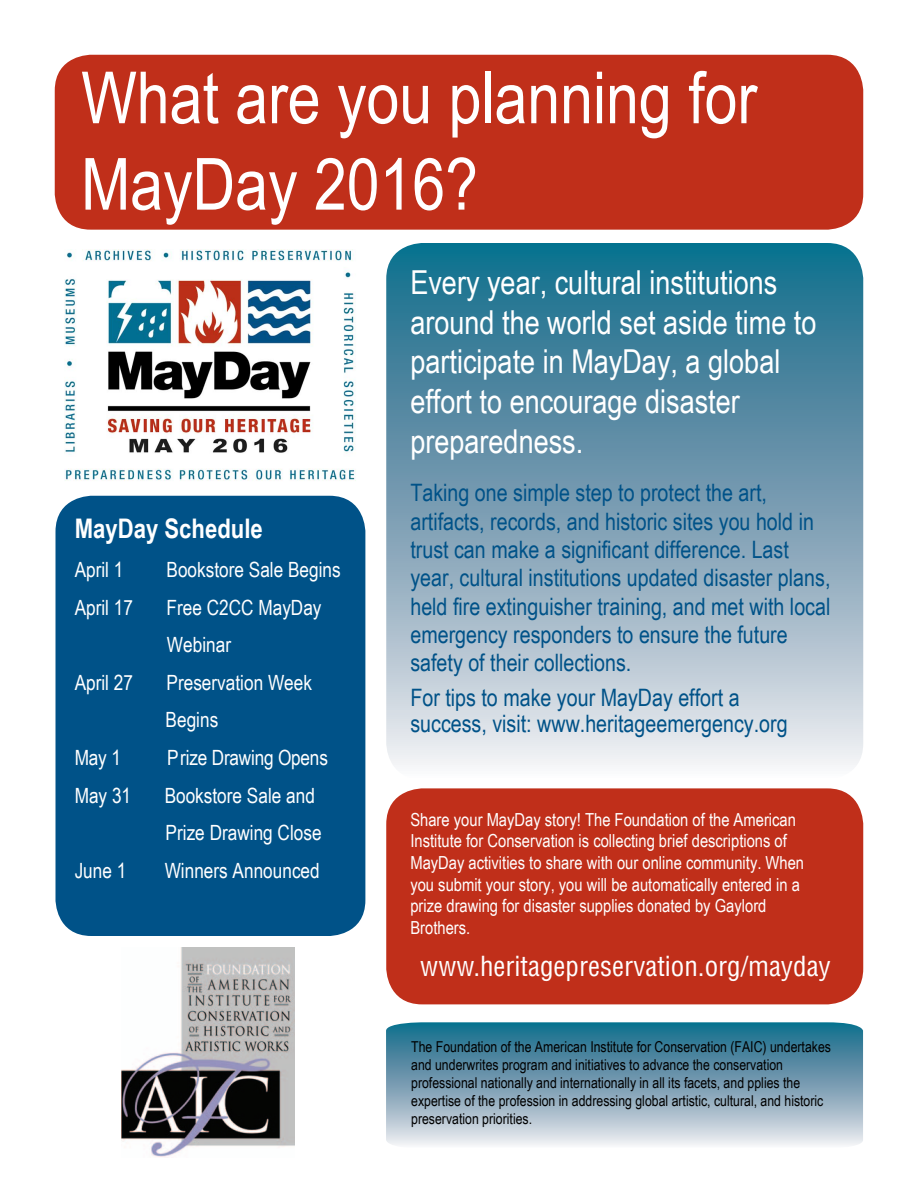
<style>
.page{position:relative;width:918px;height:1188px;background:#fff}
.page>*{position:absolute;margin:0;border:0;box-sizing:border-box;transform-origin:0 0}
.t1{font:72px/86.4px "Arial Narrow";color:#fff}
.t2{font:33px/39.6px "Arial Narrow";color:#fff}
.t3{font:condensed 27px "Helvetica";color:#fff}
.t4{font:700 27px "Arial Narrow";color:#fff}
.t5{font:24px/28.3px "Arial Narrow";color:#005288}
.t6{font:21px/37.5px "Arial Narrow";color:#fff}
.t7{font:18px/21.6px "Arial Narrow";color:#fff}
.t8{font:15px/18px "Arial Narrow";color:#000}
</style>
<div class="page">
<div style="left:55px;top:55px;width:808px;height:175px;background:#c02f1a;border-radius:36px"></div>
<svg style="left:386px;top:243px;width:477px;height:522px;background:#7ba3b7"></svg>
<div style="left:386px;top:788px;width:477px;height:216px;background:#c02f1a;border-radius:36px"></div>
<div style="left:56px;top:496px;width:309px;height:440px;background:#005288;border-radius:36px"></div>
<img style="left:64px;top:250px;width:292px;height:231px">
<svg style="left:386px;top:1022px;width:477px;height:123px;background:#7ba3b7"></svg>
<img style="left:121px;top:948px;width:174px;height:209px">
<h1 class="t1" style="left:81px;top:52px;width:678px">What are you planning for<br>MayDay 2016?</h1>
<p class="t4" style="left:75px;top:508px;width:190px">MayDay Schedule</p>
<p class="t6" style="left:75px;top:551px;width:50px">April 1</p>
<p class="t6" style="left:167px;top:551px;width:176px">Bookstore Sale Begins</p>
<p class="t6" style="left:75px;top:588px;width:60px">April 17</p>
<p class="t6" style="left:167px;top:588px;width:157px">Free C2CC MayDay<br>Webinar</p>
<p class="t6" style="left:75px;top:663px;width:60px">April 27</p>
<p class="t6" style="left:166px;top:663px;width:148px">Preservation Week<br>Begins</p>
<p class="t6" style="left:75px;top:738px;width:48px">May 1</p>
<p class="t6" style="left:167px;top:738px;width:162px">Prize Drawing Opens</p>
<p class="t6" style="left:75px;top:776px;width:58px">May 31</p>
<p class="t6" style="left:165px;top:776px;width:158px">Bookstore Sale and<br>Prize Drawing Close</p>
<p class="t6" style="left:75px;top:851px;width:53px">June 1</p>
<p class="t6" style="left:165px;top:851px;width:157px">Winners Announced</p>
<h2 class="t2" style="left:410px;top:262px;width:408px">Every year, cultural institutions around the world set aside time to participate in MayDay, a global effort to encourage disaster preparedness.</h2>
<p class="t5" style="left:410px;top:478px;width:422px">Taking one simple step to protect the art, artifacts, records, and historic sites you hold in trust can make a significant difference. Last year, cultural institutions updated disaster plans, held fire extinguisher training, and met with local emergency responders to ensure the future safety of their collections.</p>
<p class="t5" style="left:410px;top:684px;width:379px;line-height:26.1px">For tips to make your MayDay effort a success, visit: www.heritageemergency.org</p>
<p class="t7" style="left:410px;top:808px;width:395px">Share your MayDay story! The Foundation of the American Institute for Conservation is collecting brief descriptions of MayDay activities to share with our online community. When you submit your story, you will be automatically entered in a prize drawing for disaster supplies donated by Gaylord Brothers.</p>
<p class="t3" style="left:420px;top:949px;width:412px">www.heritagepreservation.org/mayday</p>
<p class="t8" style="left:411px;top:1037px;width:421px">The Foundation of the American Institute for Conservation (FAIC) undertakes and underwrites program and initiatives to advance the conservation professional nationally and internationally in all its facets, and pplies the expertise of the profession in addressing global artistic, cultural, and historic preservation priorities.</p>
</div>
